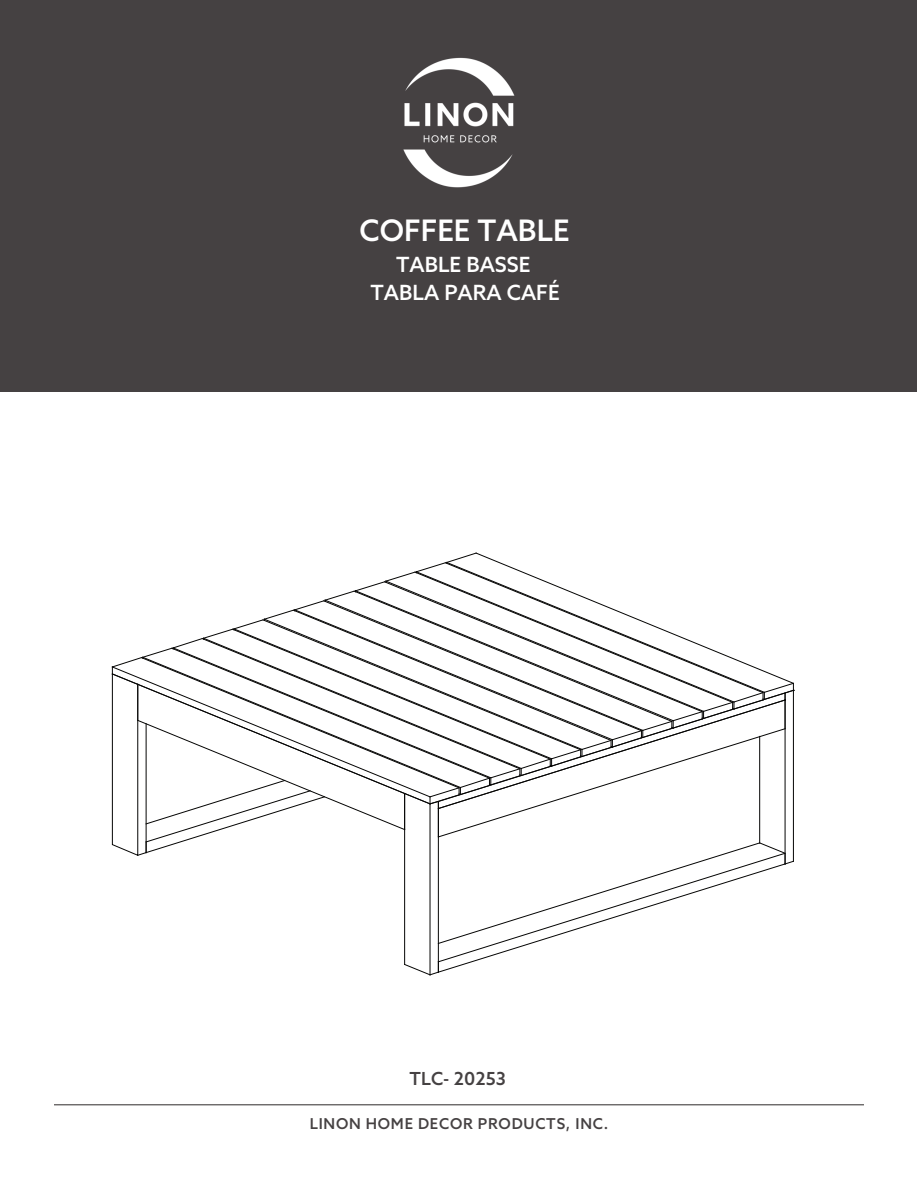
<style>
.page{position:relative;width:918px;height:1188px;background:#fff}
.page>*{position:absolute;margin:0;border:0;box-sizing:border-box;transform-origin:0 0}
.t1{font:500 29.7px "Azo Sans";color:#fff}
.t2{font:500 21px/27.5px "Azo Sans";color:#fff;text-align:center}
.t3{font:500 18px "Azo Sans";color:#454142}
.t4{font:500 15px "Azo Sans";letter-spacing:.05em;color:#454142}
</style>
<div class="page">
<div style="left:1px;top:0;width:916px;height:392px;background:#454142"></div>
<img style="left:403px;top:57px;width:112px;height:131px">
<hr style="left:54px;top:1104px;width:810px;height:1px;background:#454142">
<svg style="left:111px;top:552px;width:683px;height:424px"></svg>
<h1 class="t1" style="left:360px;top:211px;width:212px">COFFEE TABLE</h1>
<h2 class="t2" style="left:370px;top:251px;width:191px">TABLE BASSE<br>TABLA PARA CAFÉ</h2>
<p class="t3" style="left:410px;top:1067px;width:98px">TLC- 20253</p>
<p class="t4" style="left:310px;top:1114px;width:300px">LINON HOME DECOR PRODUCTS, INC.</p>
</div>
